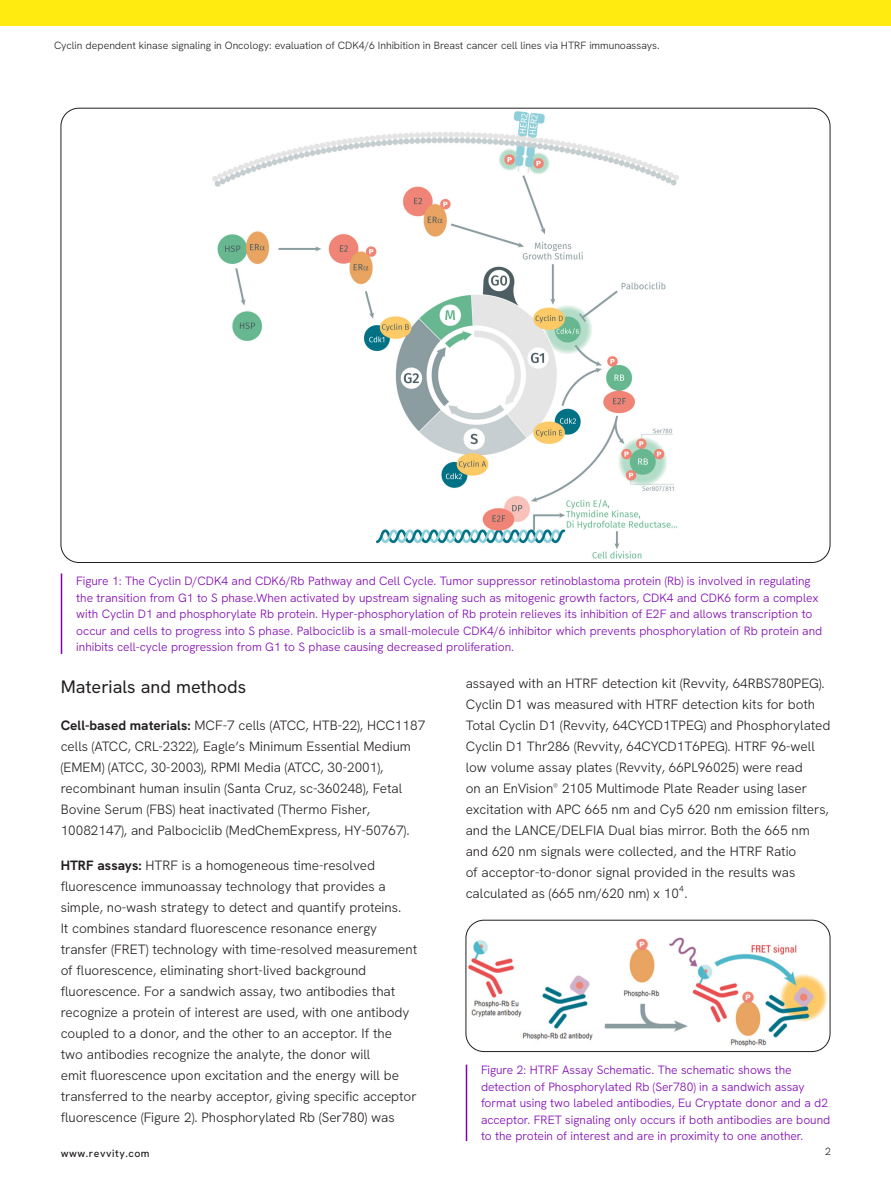
<style>
.page{position:relative;width:891px;height:1188px;background:#fff}
.page>*{position:absolute;margin:0;border:0;box-sizing:border-box;transform-origin:0 0}
.Sub_Head{font:18px "Hanken Grotesk";color:#231f20}
.Body_Copy{font:300 13.5px/21px "Hanken Grotesk";color:#231f20}
.Captions{font:300 12px/16.5px "Hanken Grotesk";color:#7f03b0}
.Heading_Note{font:300 10.5px "Hanken Grotesk";color:#231f20}
.t1{font:500 10.5px "Hanken Grotesk";letter-spacing:.05em;color:#231f20}
.s1{font-weight:700}
</style>
<div class="page">
<div style="left:0;top:0;width:891px;height:26px;background:#ffeb0f"></div>
<img style="left:212px;top:111px;width:467px;height:448px">
<hr style="left:61px;top:573px;width:1px;height:81px;background:#7f03b0">
<img style="left:604px;top:938px;width:63px;height:91px">
<img style="left:667px;top:937px;width:163px;height:109px">
<img style="left:466px;top:940px;width:127px;height:108px">
<div style="left:466px;top:920px;width:364px;height:132px;border:1px solid #231f20;border-radius:18px"></div>
<hr style="left:466px;top:1065px;width:1px;height:76px;background:#7f03b0">
<p class="Heading_Note" style="left:54px;top:39px;width:607px">Cyclin dependent kinase signaling in Oncology: evaluation of CDK4/6 Inhibition in Breast cancer cell lines via HTRF immunoassays.</p>
<p class="Captions" style="left:76px;top:573px;width:747px">Figure 1: The Cyclin D/CDK4 and CDK6/Rb Pathway and Cell Cycle. Tumor suppressor retinoblastoma protein (Rb) is involved in regulating the transition from G1 to S phase.When activated by upstream signaling such as mitogenic growth factors, CDK4 and CDK6 form a complex with Cyclin D1 and phosphorylate Rb protein. Hyper‑phosphorylation of Rb protein relieves its inhibition of E2F and allows transcription to occur and cells to progress into S phase. Palbociclib is a small-molecule CDK4/6 inhibitor which prevents phosphorylation of Rb protein and inhibits cell-cycle progression from G1 to S phase causing decreased proliferation.</p>
<p class="Sub_Head" style="left:61px;top:675px;width:187px">Materials and methods</p>
<p class="Body_Copy" style="left:61px;top:715px;width:366px"><span class="s1">Cell-based materials:</span> MCF-7 cells (ATCC, HTB-22), HCC1187 cells (ATCC, CRL-2322), Eagle’s Minimum Essential Medium (EMEM) (ATCC, 30-2003), RPMI Media (ATCC, 30-2001), recombinant human insulin (Santa Cruz, sc-360248), Fetal Bovine Serum (FBS) heat inactivated (Thermo Fisher, 10082147), and Palbociclib (MedChemExpress, HY-50767).</p>
<p class="Body_Copy" style="left:61px;top:854px;width:358px"><span class="s1">HTRF assays:</span> HTRF is a homogeneous time-resolved fluorescence immunoassay technology that provides a simple, no-wash strategy to detect and quantify proteins.<br>It combines standard fluorescence resonance energy transfer (FRET) technology with time-resolved measurement of fluorescence, eliminating short-lived background fluorescence. For a sandwich assay, two antibodies that recognize a protein of interest are used, with one antibody coupled to a donor, and the other to an acceptor. If the two antibodies recognize the analyte, the donor will<br>emit fluorescence upon excitation and the energy will be transferred to the nearby acceptor, giving specific acceptor fluorescence (Figure 2). Phosphorylated Rb (Ser780) was</p>
<p class="Body_Copy" style="left:466px;top:673px;width:366px">assayed with an HTRF detection kit (Revvity, 64RBS780PEG).<br>Cyclin D1 was measured with HTRF detection kits for both Total Cyclin D1 (Revvity, 64CYCD1TPEG) and Phosphorylated Cyclin D1 Thr286 (Revvity, 64CYCD1T6PEG). HTRF 96-well low volume assay plates (Revvity, 66PL96025) were read<br>on an EnVision<sup>®</sup> 2105 Multimode Plate Reader using laser excitation with APC 665 nm and Cy5 620 nm emission filters, and the LANCE/DELFIA Dual bias mirror. Both the 665 nm and 620 nm signals were collected, and the HTRF Ratio<br>of acceptor-to-donor signal provided in the results was calculated as (665 nm/620 nm) x 10⁴.</p>
<p class="Captions" style="left:481px;top:1062px;width:351px">Figure 2: HTRF Assay Schematic. The schematic shows the detection of Phosphorylated Rb (Ser780) in a sandwich assay format using two labeled antibodies, Eu Cryptate donor and a d2 acceptor. FRET signaling only occurs if both antibodies are bound to the protein of interest and are in proximity to one another.</p>
<p class="t1" style="left:61px;top:1147px;width:90px">www.revvity.com</p>
<p class="Heading_Note" style="left:825px;top:1145px;width:7px">2</p>
</div>
